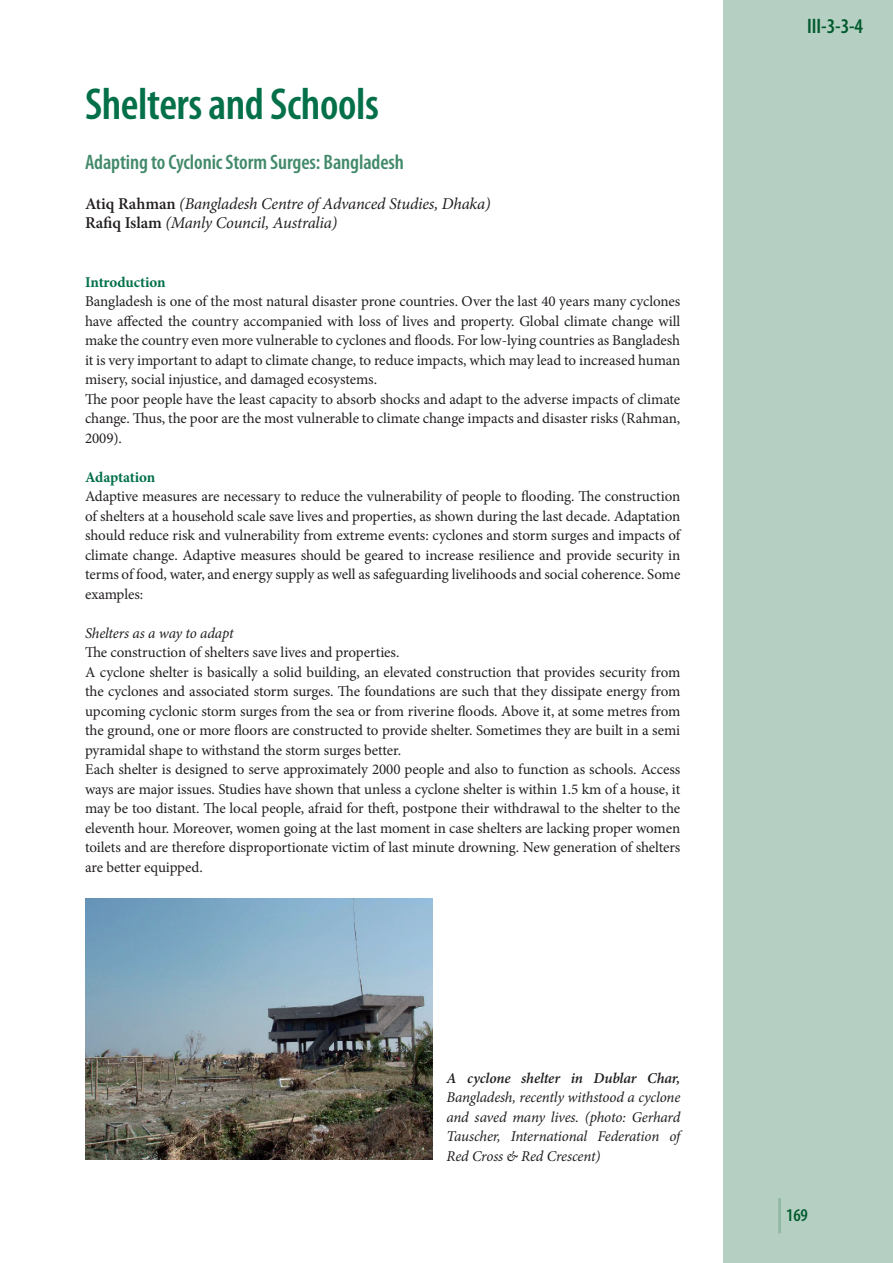
<style>
.page{position:relative;width:893px;height:1263px;background:#fff}
.page>*{position:absolute;margin:0;border:0;box-sizing:border-box;transform-origin:0 0}
.t1{font:600 condensed 45px "Myriad Pro";letter-spacing:-.01em;color:#037049}
.t2{font:600 condensed 21px "Myriad Pro";letter-spacing:-.005em;color:#428a6b}
.t3{font:600 condensed 21px "Myriad Pro";color:#005a2d}
.t4{font:600 condensed 18px "Myriad Pro";color:#005a2d}
.t5{font:italic 16.5px/19.8px "Minion Pro";letter-spacing:-.015em;color:#231f20}
.t6{font:15px/19.5px "Minion Pro";letter-spacing:-.01em;color:#231f20}
.t7{font:italic 15px/19.5px "Minion Pro";letter-spacing:-.015em;color:#231f20;text-align:justify}
.t8{font:italic 600 15px "Minion Pro";letter-spacing:-.01em;color:#231f20}
.t9{font:700 15px "Minion Pro";letter-spacing:-.01em;color:#037049}
.s1{font-weight:600;font-style:normal}
</style>
<div class="page">
<div style="left:723px;top:0;width:170px;height:1263px;background:#b5d0c2"></div>
<hr style="left:778px;top:1198px;width:3px;height:35px;background:#005a2d">
<img style="left:85px;top:898px;width:347px;height:261px">
<h1 class="t1" style="left:85px;top:76px;width:295px">Shelters and Schools</h1>
<h2 class="t2" style="left:85px;top:149px;width:320px">Adapting to Cyclonic Storm Surges: Bangladesh</h2>
<p class="t5" style="left:85px;top:193px;width:407px"><span class="s1">Atiq Rahman</span> (Bangladesh Centre of Advanced Studies, Dhaka)<br><span class="s1">Rafiq Islam</span> (Manly Council, Australia)</p>
<p class="t9" style="left:85px;top:271px;width:82px">Introduction</p>
<p class="t6" style="left:85px;top:292px;width:597px">Bangladesh is one of the most natural disaster prone countries. Over the last 40 years many cyclones have affected the country accompanied with loss of lives and property. Global climate change will make the country even more vulnerable to cyclones and floods. For low-lying countries as Bangladesh it is very important to adapt to climate change, to reduce impacts, which may lead to increased human misery, social injustice, and damaged ecosystems.<br>The poor people have the least capacity to absorb shocks and adapt to the adverse impacts of climate change. Thus, the poor are the most vulnerable to climate change impacts and disaster risks (Rahman, 2009).</p>
<p class="t9" style="left:85px;top:466px;width:72px">Adaptation</p>
<p class="t6" style="left:85px;top:487px;width:597px;text-align:justify">Adaptive measures are necessary to reduce the vulnerability of people to flooding. The construction of shelters at a household scale save lives and properties, as shown during the last decade. Adaptation should reduce risk and vulnerability from extreme events: cyclones and storm surges and impacts of climate change. Adaptive measures should be geared to increase resilience and provide security in terms of food, water, and energy supply as well as safeguarding livelihoods and social coherence. Some examples:</p>
<p class="t7" style="left:85px;top:623px;width:150px">Shelters as a way to adapt</p>
<p class="t6" style="left:85px;top:643px;width:597px">The construction of shelters save lives and properties.<br>A cyclone shelter is basically a solid building, an elevated construction that provides security from the cyclones and associated storm surges. The foundations are such that they dissipate energy from upcoming cyclonic storm surges from the sea or from riverine floods. Above it, at some metres from the ground, one or more floors are constructed to provide shelter. Sometimes they are built in a semi pyramidal shape to withstand the storm surges better.<br>Each shelter is designed to serve approximately 2000 people and also to function as schools. Access ways are major issues. Studies have shown that unless a cyclone shelter is within 1.5 km of a house, it may be too distant. The local people, afraid for theft, postpone their withdrawal to the shelter to the eleventh hour. Moreover, women going at the last moment in case shelters are lacking proper women toilets and are therefore disproportionate victim of last minute drowning. New generation of shelters are better equipped.</p>
<p class="t8" style="left:446px;top:1067px;width:235px">A cyclone shelter in Dublar Char,</p>
<p class="t7" style="left:446px;top:1087px;width:235px">Bangladesh, recently withstood a cyclone and saved many lives. (photo: Gerhard Tauscher, International Federation of Red Cross &amp; Red Crescent)</p>
<h2 class="t3" style="left:807px;top:13px;width:57px">III-3-3-4</h2>
<p class="t4" style="left:786px;top:1204px;width:23px">169</p>
</div>
